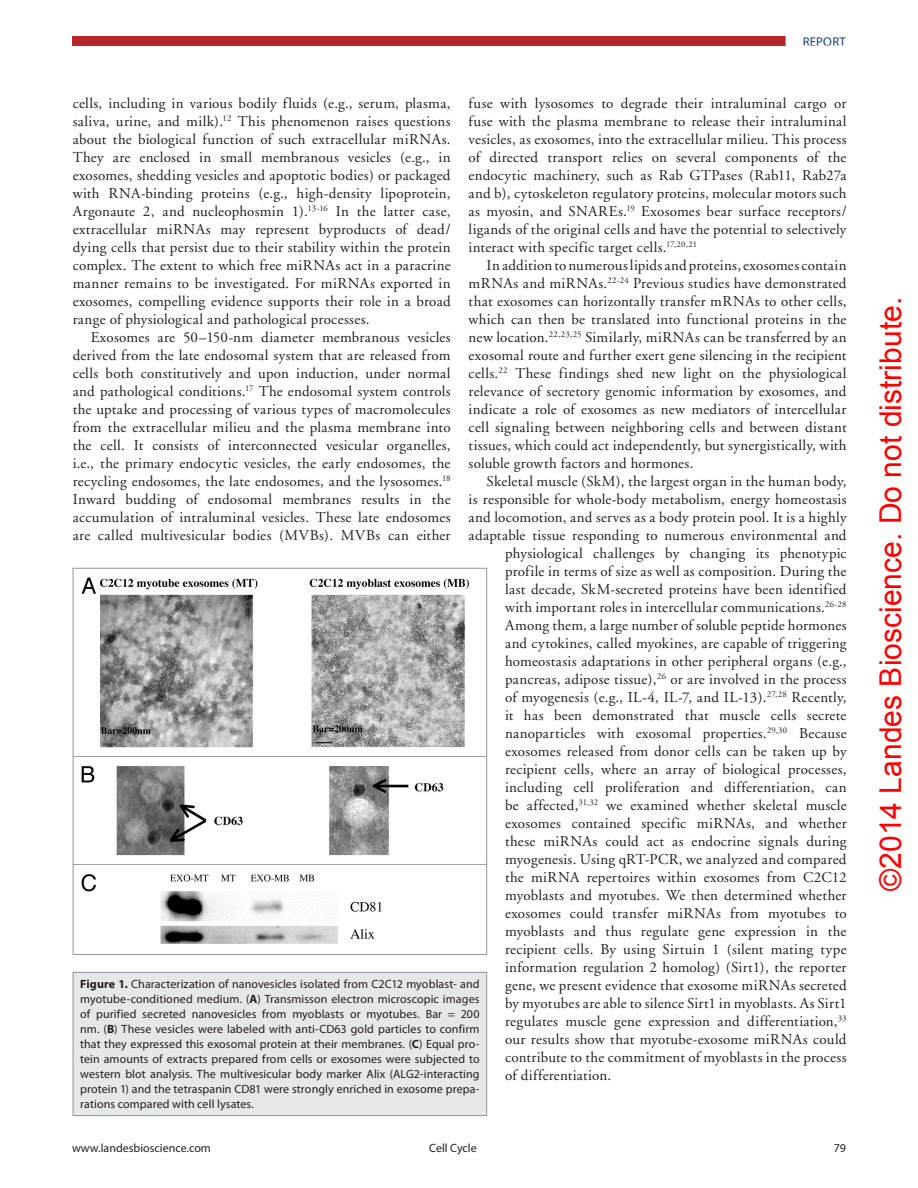
<style>
.page{position:relative;width:918px;height:1188px;background:#fff}
.page>*{position:absolute;margin:0;border:0;box-sizing:border-box;transform-origin:0 0}
.t1{font:30.15px "Arial";color:#f00}
.t2{font:15px/18px "Adobe Garamond";letter-spacing:.015em;color:#231f20;text-align:justify}
.t3{font:12.75px "Myriad Pro";letter-spacing:.02em;color:#193f7c}
.t4{font:12px/15px "Myriad Pro";letter-spacing:.005em;color:#231f20;text-align:justify}
.s1{font-weight:700}
</style>
<div class="page">
<div style="left:72px;top:36px;width:774px;height:10px;background:#b7262b"></div>
<svg style="left:785px;top:36px;width:61px;height:10px"></svg>
<img style="left:75px;top:577px;width:410px;height:367px">
<div style="left:73px;top:972px;width:414px;height:144px;background:#e6e7e9"></div>
<div style="left:73px;top:972px;width:414px;height:144px;border:1px solid #939598"></div>
<p class="t3" style="left:803px;top:33px;width:45px">Report</p>
<p class="t2" style="left:73px;top:95px;width:380px">cells, including in various bodily fluids (e.g., serum, plasma, saliva, urine, and milk).<sup>12</sup> This phenomenon raises questions about the biological function of such extracellular miRNAs.<br>They are enclosed in small membranous vesicles (e.g., in exosomes, shedding vesicles and apoptotic bodies) or packaged with RNA-binding proteins (e.g., high-density lipoprotein, Argonaute 2, and nucleophosmin 1).<sup>13-16</sup> In the latter case, extracellular miRNAs may represent byproducts of dead/ dying cells that persist due to their stability within the protein complex. The extent to which free miRNAs act in a paracrine manner remains to be investigated. For miRNAs exported in exosomes, compelling evidence supports their role in a broad range of physiological and pathological processes.</p>
<p class="t2" style="left:73px;top:329px;width:380px;text-indent:18px">Exosomes are 50–150-nm diameter membranous vesicles derived from the late endosomal system that are released from cells both constitutively and upon induction, under normal and pathological conditions.<sup>17</sup> The endosomal system controls the uptake and processing of various types of macromolecules from the extracellular milieu and the plasma membrane into the cell. It consists of interconnected vesicular organelles, i.e., the primary endocytic vesicles, the early endosomes, the recycling endosomes, the late endosomes, and the lysosomes.<sup>18<br></sup>Inward budding of endosomal membranes results in the accumulation of intraluminal vesicles. These late endosomes are called multivesicular bodies (MVBs). MVBs can either</p>
<p class="t2" style="left:469px;top:95px;width:379px">fuse with lysosomes to degrade their intraluminal cargo or fuse with the plasma membrane to release their intraluminal vesicles, as exosomes, into the extracellular milieu. This process of directed transport relies on several components of the endocytic machinery, such as Rab GTPases (Rab11, Rab27a and b), cytoskeleton regulatory proteins, molecular motors such as myosin, and SNAREs.<sup>19</sup> Exosomes bear surface receptors/ ligands of the original cells and have the potential to selectively interact with specific target cells.<sup>17,20,21</sup></p>
<p class="t2" style="left:469px;top:257px;width:380px;text-indent:18px">In addition to numerous lipids and proteins, exosomes contain mRNAs and miRNAs.<sup>22-24</sup> Previous studies have demonstrated that exosomes can horizontally transfer mRNAs to other cells, which can then be translated into functional proteins in the new location.<sup>22,23,25</sup> Similarly, miRNAs can be transferred by an exosomal route and further exert gene silencing in the recipient cells.<sup>22</sup> These findings shed new light on the physiological relevance of secretory genomic information by exosomes, and indicate a role of exosomes as new mediators of intercellular cell signaling between neighboring cells and between distant tissues, which could act independently, but synergistically, with soluble growth factors and hormones.</p>
<p class="t2" style="left:487px;top:473px;width:361px">Skeletal muscle (SkM), the largest organ in the human body,</p>
<p class="t2" style="left:469px;top:491px;width:380px">is responsible for whole-body metabolism, energy homeostasis</p>
<p class="t2" style="left:469px;top:509px;width:379px">and locomotion, and serves as a body protein pool. It is a highly</p>
<p class="t2" style="left:469px;top:527px;width:379px">adaptable tissue responding to numerous environmental and</p>
<p class="t2" style="left:505px;top:545px;width:343px">physiological challenges by changing its phenotypic</p>
<p class="t2" style="left:505px;top:563px;width:343px">profile in terms of size as well as composition. During the</p>
<p class="t2" style="left:505px;top:581px;width:343px">last decade, SkM-secreted proteins have been identified</p>
<p class="t2" style="left:505px;top:599px;width:343px">with important roles in intercellular communications.<sup>26-28</sup></p>
<p class="t2" style="left:505px;top:617px;width:343px">Among them, a large number of soluble peptide hormones</p>
<p class="t2" style="left:505px;top:635px;width:343px">and cytokines, called myokines, are capable of triggering</p>
<p class="t2" style="left:505px;top:653px;width:343px">homeostasis adaptations in other peripheral organs (e.g.,</p>
<p class="t2" style="left:505px;top:671px;width:343px">pancreas, adipose tissue),<sup>26</sup> or are involved in the process</p>
<p class="t2" style="left:505px;top:689px;width:343px">of myogenesis (e.g., IL-4, IL-7, and IL-13).<sup>27,28</sup> Recently,</p>
<p class="t2" style="left:505px;top:707px;width:343px">it has been demonstrated that muscle cells secrete</p>
<p class="t2" style="left:505px;top:725px;width:343px">nanoparticles with exosomal properties.<sup>29,30</sup> Because</p>
<p class="t2" style="left:505px;top:743px;width:343px">exosomes released from donor cells can be taken up by</p>
<p class="t2" style="left:505px;top:761px;width:343px">recipient cells, where an array of biological processes,</p>
<p class="t2" style="left:505px;top:779px;width:343px">including cell proliferation and differentiation, can</p>
<p class="t2" style="left:505px;top:797px;width:343px">be affected,<sup>31,32</sup> we examined whether skeletal muscle</p>
<p class="t2" style="left:505px;top:815px;width:343px">exosomes contained specific miRNAs, and whether</p>
<p class="t2" style="left:505px;top:833px;width:343px">these miRNAs could act as endocrine signals during</p>
<p class="t2" style="left:505px;top:851px;width:343px">myogenesis. Using qRT-PCR, we analyzed and compared</p>
<p class="t2" style="left:505px;top:869px;width:343px">the miRNA repertoires within exosomes from C2C12</p>
<p class="t2" style="left:505px;top:887px;width:343px">myoblasts and myotubes. We then determined whether</p>
<p class="t2" style="left:505px;top:905px;width:343px">exosomes could transfer miRNAs from myotubes to</p>
<p class="t2" style="left:505px;top:923px;width:343px">myoblasts and thus regulate gene expression in the</p>
<p class="t2" style="left:505px;top:941px;width:343px">recipient cells. By using Sirtuin 1 (silent mating type</p>
<p class="t2" style="left:505px;top:959px;width:343px">information regulation 2 homolog) (Sirt1), the reporter</p>
<p class="t2" style="left:505px;top:977px;width:343px">gene, we present evidence that exosome miRNAs secreted</p>
<p class="t2" style="left:505px;top:995px;width:343px">by myotubes are able to silence Sirt1 in myoblasts. As Sirt1</p>
<p class="t2" style="left:505px;top:1013px;width:343px">regulates muscle gene expression and differentiation,<sup>33</sup></p>
<p class="t2" style="left:505px;top:1031px;width:343px">our results show that myotube-exosome miRNAs could</p>
<p class="t2" style="left:505px;top:1049px;width:343px">contribute to the commitment of myoblasts in the process</p>
<p class="t2" style="left:505px;top:1067px;width:108px">of differentiation.</p>
<p class="t4" style="left:80px;top:977px;width:401px"><span class="s1">Figure 1.</span> Characterization of nanovesicles isolated from C2C12 myoblast- and myotube-conditioned medium. (<span class="s1">A</span>) Transmisson electron microscopic images of purified secreted nanovesicles from myoblasts or myotubes. Bar = 200 nm. (<span class="s1">B</span>) These vesicles were labeled with anti-CD63 gold particles to confirm that they expressed this exosomal protein at their membranes. (<span class="s1">C</span>) Equal pro&shy;tein amounts of extracts prepared from cells or exosomes were subjected to western blot analysis. The multivesicular body marker Alix (ALG2-interacting protein 1) and the tetraspanin CD81 were strongly enriched in exosome prepa&shy;rations compared with cell lysates.</p>
<p class="t4" style="left:72px;top:1140px;width:140px">www.landesbioscience.com</p>
<p class="t4" style="left:429px;top:1140px;width:49px">Cell Cycle</p>
<p class="t4" style="left:834px;top:1140px;width:14px">79</p>
<h1 class="t1" style="left:871px;top:891px;width:595px;rotate:-90deg">©2014 Landes Bioscience. Do not distribute.</h1>
</div>
